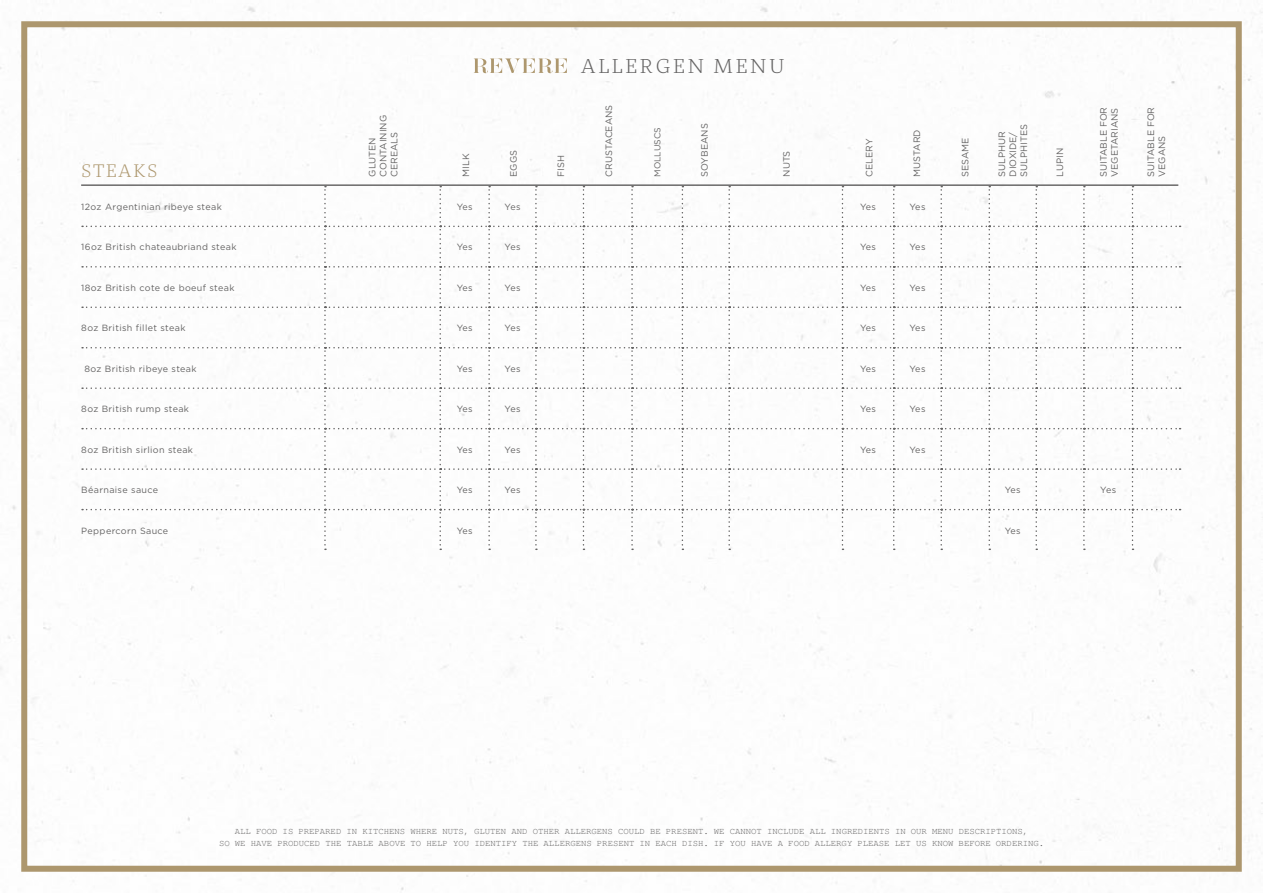
<style>
.page{position:relative;width:1263px;height:893px;background:#fff}
.page>*{position:absolute;margin:0;border:0;box-sizing:border-box;transform-origin:0 0}
.t1{font:300 19.95px "St Marie Pro";letter-spacing:.12em;color:#646363}
.t2{font:300 18px "St Marie Pro";letter-spacing:.08em;color:#ad976e}
.t3{font:9.3px/11.1px "Gotham";color:#646363}
.t4{font:9px "Gotham HTF";letter-spacing:.04em;color:#646363}
.t5{font:9px/11.2px "Te X Gyre Cursor";letter-spacing:-.005em;color:#646363;text-align:center}
.t6{font:8.7px "Gotham";color:#646363}
</style>
<div class="page">
<div style="left:21px;top:21px;width:1221px;height:851px;border:6px solid #ad976e"></div>
<svg style="left:474px;top:58px;width:93px;height:15px"></svg>
<hr style="left:81px;top:184px;width:1097px;height:2px;background:#646363">
<svg style="left:82px;top:186px;width:1098px;height:364px"></svg>
<h2 class="t2" style="left:81px;top:159px;width:78px">STEAKS</h2>
<p class="t3" style="left:367px;top:177px;width:63px;rotate:-90deg">GLUTEN<br>CONTAINING<br>CEREALS</p>
<p class="t3" style="left:460px;top:177px;width:25px;rotate:-90deg">MILK</p>
<p class="t3" style="left:508px;top:177px;width:28px;rotate:-90deg">EGGS</p>
<p class="t3" style="left:555px;top:177px;width:23px;rotate:-90deg">FISH</p>
<h1 class="t1" style="left:581px;top:53px;width:205px">ALLERGEN MENU</h1>
<p class="t3" style="left:603px;top:177px;width:73px;rotate:-90deg">CRUSTACEANS</p>
<p class="t6" style="left:652px;top:177px;width:51px;rotate:-90deg">MOLLUSCS</p>
<p class="t3" style="left:699px;top:177px;width:55px;rotate:-90deg">SOYBEANS</p>
<p class="t3" style="left:781px;top:177px;width:28px;rotate:-90deg">NUTS</p>
<p class="t3" style="left:863px;top:177px;width:39px;rotate:-90deg">CELERY</p>
<p class="t3" style="left:911px;top:177px;width:49px;rotate:-90deg">MUSTARD</p>
<p class="t3" style="left:960px;top:177px;width:41px;rotate:-90deg">SESAME</p>
<p class="t3" style="left:996px;top:177px;width:54px;rotate:-90deg">SULPHUR<br>DIOXIDE/<br>SULPHITES</p>
<p class="t3" style="left:1054px;top:177px;width:30px;rotate:-90deg">LUPIN</p>
<p class="t3" style="left:1098px;top:177px;width:71px;rotate:-90deg">SUITABLE FOR<br>VEGETARIANS</p>
<p class="t3" style="left:1145px;top:177px;width:71px;rotate:-90deg">SUITABLE FOR<br>VEGANS</p>
<p class="t4" style="left:81px;top:202px;width:142px">12oz Argentinian ribeye steak</p>
<p class="t4" style="left:457px;top:202px;width:17px">Yes</p>
<p class="t4" style="left:504px;top:202px;width:17px">Yes</p>
<p class="t4" style="left:860px;top:202px;width:17px">Yes</p>
<p class="t4" style="left:909px;top:202px;width:17px">Yes</p>
<p class="t4" style="left:81px;top:242px;width:157px">16oz British chateaubriand steak</p>
<p class="t4" style="left:457px;top:242px;width:17px">Yes</p>
<p class="t4" style="left:504px;top:242px;width:17px">Yes</p>
<p class="t4" style="left:860px;top:242px;width:17px">Yes</p>
<p class="t4" style="left:909px;top:242px;width:17px">Yes</p>
<p class="t4" style="left:81px;top:283px;width:155px">18oz British cote de boeuf steak</p>
<p class="t4" style="left:457px;top:283px;width:17px">Yes</p>
<p class="t4" style="left:504px;top:283px;width:17px">Yes</p>
<p class="t4" style="left:860px;top:283px;width:17px">Yes</p>
<p class="t4" style="left:909px;top:283px;width:17px">Yes</p>
<p class="t4" style="left:81px;top:323px;width:106px">8oz British fillet steak</p>
<p class="t4" style="left:457px;top:323px;width:17px">Yes</p>
<p class="t4" style="left:504px;top:323px;width:17px">Yes</p>
<p class="t4" style="left:860px;top:323px;width:17px">Yes</p>
<p class="t4" style="left:909px;top:323px;width:17px">Yes</p>
<p class="t4" style="left:84px;top:364px;width:114px">8oz British ribeye steak</p>
<p class="t4" style="left:457px;top:364px;width:17px">Yes</p>
<p class="t4" style="left:504px;top:364px;width:17px">Yes</p>
<p class="t4" style="left:860px;top:364px;width:17px">Yes</p>
<p class="t4" style="left:909px;top:364px;width:17px">Yes</p>
<p class="t4" style="left:81px;top:404px;width:109px">8oz British rump steak</p>
<p class="t4" style="left:457px;top:404px;width:17px">Yes</p>
<p class="t4" style="left:504px;top:404px;width:17px">Yes</p>
<p class="t4" style="left:860px;top:404px;width:17px">Yes</p>
<p class="t4" style="left:909px;top:404px;width:17px">Yes</p>
<p class="t4" style="left:81px;top:445px;width:113px">8oz British sirlion steak</p>
<p class="t4" style="left:457px;top:445px;width:17px">Yes</p>
<p class="t4" style="left:504px;top:445px;width:17px">Yes</p>
<p class="t4" style="left:860px;top:445px;width:17px">Yes</p>
<p class="t4" style="left:909px;top:445px;width:17px">Yes</p>
<p class="t4" style="left:81px;top:485px;width:78px">Béarnaise sauce</p>
<p class="t4" style="left:457px;top:485px;width:17px">Yes</p>
<p class="t4" style="left:504px;top:485px;width:17px">Yes</p>
<p class="t4" style="left:1005px;top:485px;width:17px">Yes</p>
<p class="t4" style="left:1100px;top:485px;width:17px">Yes</p>
<p class="t4" style="left:81px;top:525px;width:88px">Peppercorn Sauce</p>
<p class="t4" style="left:457px;top:525px;width:17px">Yes</p>
<p class="t4" style="left:1005px;top:525px;width:17px">Yes</p>
<p class="t5" style="left:219px;top:826px;width:826px">ALL FOOD IS PREPARED IN KITCHENS WHERE NUTS, GLUTEN AND OTHER ALLERGENS COULD BE PRESENT. WE CANNOT INCLUDE ALL INGREDIENTS IN OUR MENU DESCRIPTIONS,<br>SO WE HAVE PRODUCED THE TABLE ABOVE TO HELP YOU IDENTIFY THE ALLERGENS PRESENT IN EACH DISH. IF YOU HAVE A FOOD ALLERGY PLEASE LET US KNOW BEFORE ORDERING.</p>
</div>
